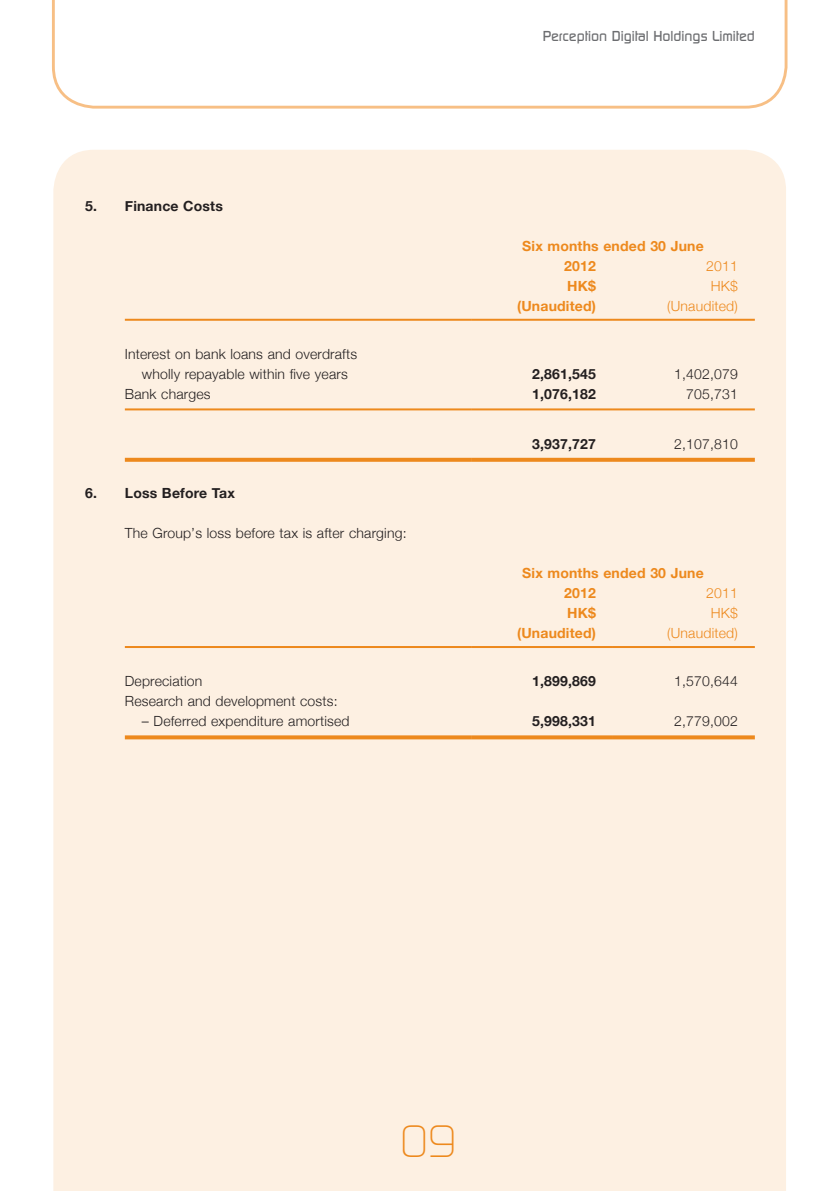
<style>
.page{position:relative;width:840px;height:1191px;background:#fff}
.page>*{position:absolute;margin:0;border:0;box-sizing:border-box;transform-origin:0 0}
.t1{font:300 44px "Dicot";color:#ed891d}
.Notes{font:300 14px/20px "Helvetica Neue";letter-spacing:.015em;color:#231f20;text-align:center}
.Notes-2{font:700 14px "Helvetica Neue";letter-spacing:.015em;color:#ed891d}
.Notes-3{font:700 14px "Helvetica Neue";letter-spacing:.015em;color:#231f20}
.Notes-4{font:300 14px "Helvetica Neue";letter-spacing:.015em;color:#ed891d}
.t2{font:500 14px "Dicot";color:#6c6d70}
.Notes_HD1{font:700 14px "Helvetica Neue";letter-spacing:.015em;color:#231f20}
</style>
<div class="page">
<div style="left:53px;top:150px;width:732px;height:1041px;background:#fdf0e2"></div>
<svg style="left:52px;top:0;width:735px;height:109px"></svg>
<hr style="left:125px;top:319px;width:346px;height:2px;background:#ed891d">
<hr style="left:471px;top:319px;width:141px;height:2px;background:#ed891d">
<hr style="left:612px;top:319px;width:142px;height:2px;background:#ed891d">
<hr style="left:125px;top:408px;width:346px;height:2px;background:#ed891d">
<hr style="left:471px;top:408px;width:141px;height:2px;background:#ed891d">
<hr style="left:612px;top:408px;width:142px;height:2px;background:#ed891d">
<svg style="left:125px;top:458px;width:346px;height:4px"></svg>
<svg style="left:471px;top:458px;width:141px;height:4px"></svg>
<svg style="left:612px;top:458px;width:142px;height:4px"></svg>
<hr style="left:125px;top:646px;width:346px;height:2px;background:#ed891d">
<hr style="left:471px;top:646px;width:141px;height:2px;background:#ed891d">
<hr style="left:612px;top:646px;width:142px;height:2px;background:#ed891d">
<svg style="left:125px;top:735px;width:346px;height:4px"></svg>
<svg style="left:471px;top:735px;width:141px;height:4px"></svg>
<svg style="left:612px;top:735px;width:142px;height:4px"></svg>
<p class="Notes_HD1" style="left:85px;top:197px;width:139px">5. Finance Costs</p>
<p class="Notes" style="left:125px;top:344px;width:234px">Interest on bank loans and overdrafts wholly repayable within five years</p>
<p class="t2" style="left:542px;top:29px;width:213px">Perception Digital Holdings Limited</p>
<p class="Notes-2" style="left:522px;top:237px;width:183px">Six months ended 30 June</p>
<p class="Notes-2" style="left:564px;top:257px;width:33px">2012</p>
<p class="Notes-4" style="left:705px;top:257px;width:33px">2011</p>
<p class="Notes-2" style="left:567px;top:277px;width:30px">HK$</p>
<p class="Notes-4" style="left:710px;top:277px;width:29px">HK$</p>
<p class="Notes-2" style="left:516px;top:297px;width:80px">(Unaudited)</p>
<p class="Notes-4" style="left:667px;top:297px;width:72px">(Unaudited)</p>
<p class="Notes-3" style="left:532px;top:365px;width:65px">2,861,545</p>
<p class="Notes" style="left:673px;top:364px;width:65px">1,402,079</p>
<p class="Notes" style="left:125px;top:384px;width:87px">Bank charges</p>
<p class="Notes-3" style="left:532px;top:385px;width:65px">1,076,182</p>
<p class="Notes" style="left:685px;top:384px;width:53px">705,731</p>
<p class="Notes-3" style="left:532px;top:435px;width:65px">3,937,727</p>
<p class="Notes" style="left:673px;top:433px;width:65px">2,107,810</p>
<p class="Notes_HD1" style="left:85px;top:484px;width:151px">6. Loss Before Tax</p>
<p class="Notes" style="left:125px;top:523px;width:283px">The Group’s loss before tax is after charging:</p>
<p class="Notes-2" style="left:522px;top:564px;width:183px">Six months ended 30 June</p>
<p class="Notes-2" style="left:564px;top:584px;width:33px">2012</p>
<p class="Notes-4" style="left:705px;top:585px;width:33px">2011</p>
<p class="Notes-2" style="left:567px;top:604px;width:30px">HK$</p>
<p class="Notes-4" style="left:710px;top:605px;width:29px">HK$</p>
<p class="Notes-2" style="left:516px;top:624px;width:80px">(Unaudited)</p>
<p class="Notes-4" style="left:667px;top:625px;width:72px">(Unaudited)</p>
<p class="Notes" style="left:125px;top:671px;width:79px">Depreciation</p>
<p class="Notes-3" style="left:532px;top:672px;width:65px">1,899,869</p>
<p class="Notes" style="left:673px;top:671px;width:65px">1,570,644</p>
<p class="Notes" style="left:125px;top:691px;width:214px">Research and development costs:</p>
<p class="Notes" style="left:142px;top:711px;width:209px">– Deferred expenditure amortised</p>
<p class="Notes-3" style="left:532px;top:712px;width:65px">5,998,331</p>
<p class="Notes" style="left:673px;top:711px;width:65px">2,779,002</p>
<h1 class="t1" style="left:399px;top:1120px;width:59px">09</h1>
</div>
